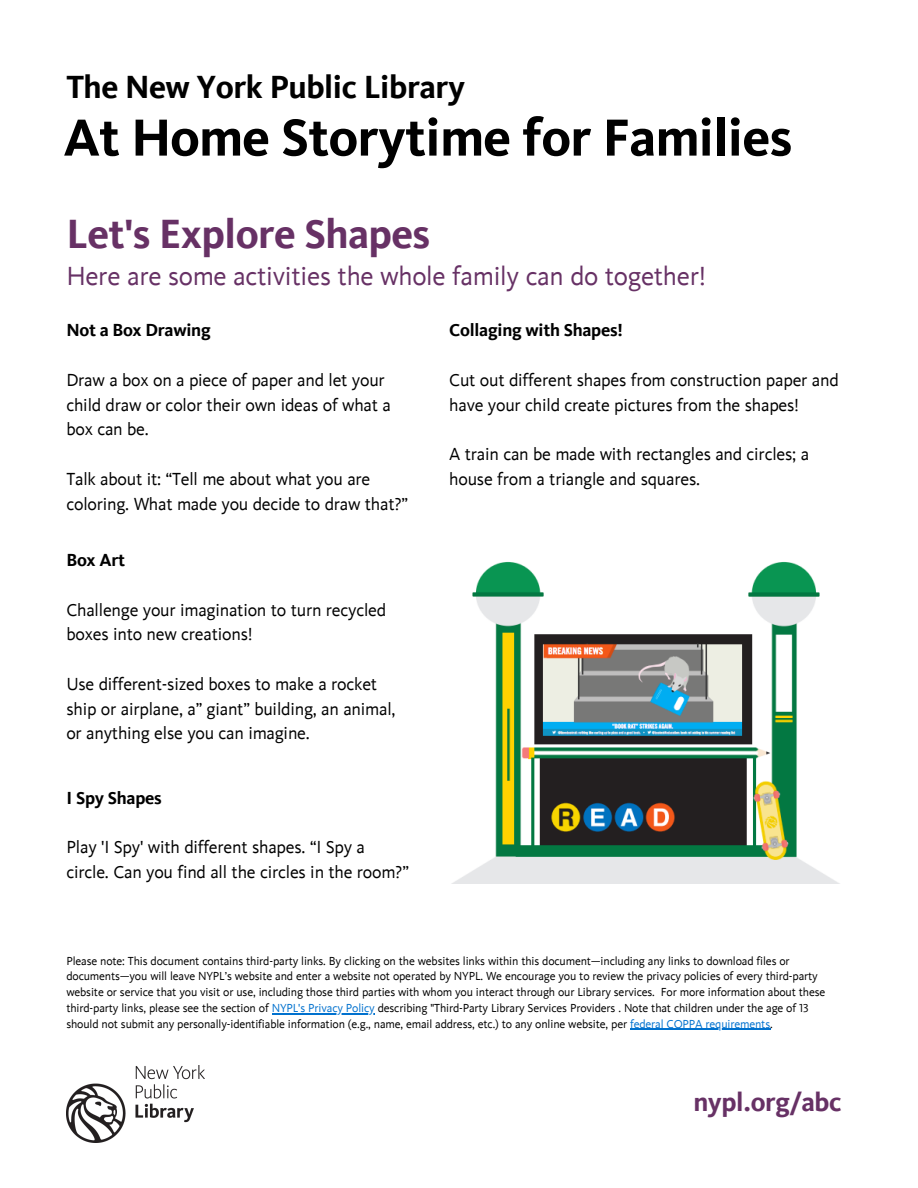
<style>
.page{position:relative;width:918px;height:1188px;background:#fff}
.page>*{position:absolute;margin:0;border:0;box-sizing:border-box;transform-origin:0 0}
.t1{font:700 54px "Kievitfor NYPL";color:#000}
.t2{font:700 42px "Kievitfor NYPL";color:#673165}
.t3{font:700 33px "Kievitfor NYPL";color:#000}
.t4{font:27px "Kievitfor NYPL";color:#673165}
.t5{font:700 27px "Kievitfor NYPL";color:#673165}
.t6{font:18px/24.8px "Kievitfor NYPL";color:#000}
.t7{font:700 18px "Kievitfor NYPL";color:#000}
.t8{font:12px/15.8px "Kievitfor NYPL";color:#000}
.s1{color:#0071ce}
</style>
<div class="page">
<img style="left:66px;top:1065px;width:139px;height:78px">
<img style="left:451px;top:562px;width:389px;height:322px">
<hr style="left:272px;top:1013px;width:103px;height:1px;background:#0071ce">
<hr style="left:630px;top:1029px;width:140px;height:1px;background:#0071ce">
<h3 class="t3" style="left:66px;top:71px;width:400px">The New York Public Library</h3>
<h1 class="t1" style="left:63px;top:111px;width:730px">At Home Storytime for Families</h1>
<h2 class="t2" style="left:66px;top:214px;width:365px">Let's Explore Shapes</h2>
<h3 class="t4" style="left:66px;top:263px;width:641px">Here are some activities the whole family can do together!</h3>
<h3 class="t7" style="left:449px;top:322px;width:175px">Collaging with Shapes!</h3>
<h3 class="t6" style="left:449px;top:369px;width:391px">Cut out different shapes from construction paper and have your child create pictures from the shapes!</h3>
<h3 class="t6" style="left:449px;top:443px;width:361px">A train can be made with rectangles and circles; a house from a triangle and squares.</h3>
<h3 class="t7" style="left:66px;top:322px;width:146px">Not a Box Drawing</h3>
<h3 class="t6" style="left:66px;top:369px;width:326px">Draw a box on a piece of paper and let your child draw or color their own ideas of what a box can be.</h3>
<h3 class="t6" style="left:66px;top:468px;width:343px">Talk about it: “Tell me about what you are coloring. What made you decide to draw that?”</h3>
<h3 class="t7" style="left:66px;top:551px;width:60px">Box Art</h3>
<h3 class="t6" style="left:66px;top:598px;width:321px">Challenge your imagination to turn recycled boxes into new creations!</h3>
<h3 class="t6" style="left:66px;top:673px;width:330px">Use different-sized boxes to make a rocket ship or airplane, a” giant” building, an animal, or anything else you can imagine.</h3>
<h3 class="t7" style="left:66px;top:789px;width:97px">I Spy Shapes</h3>
<h3 class="t6" style="left:66px;top:836px;width:344px">Play 'I Spy' with different shapes. “I Spy a circle. Can you find all the circles in the room?”</h3>
<p class="t8" style="left:66px;top:954px;width:760px">Please note: This document contains third-party links. By clicking on the websites links within this document—including any links to download files or documents—you will leave NYPL’s website and enter a website not operated by NYPL. We encourage you to review the privacy policies of every third-party website or service that you visit or use, including those third parties with whom you interact through our Library services. For more information about these third-party links, please see the section of <span class="s1">NYPL's Privacy Policy</span> describing "Third-Party Library Services Providers . Note that children under the age of 13 should not submit any personally-identifiable information (e.g., name, email address, etc.) to any online website, per <span class="s1">federal COPPA requirements</span>.</p>
<h3 class="t5" style="left:693px;top:1089px;width:149px">nypl.org/abc</h3>
</div>
